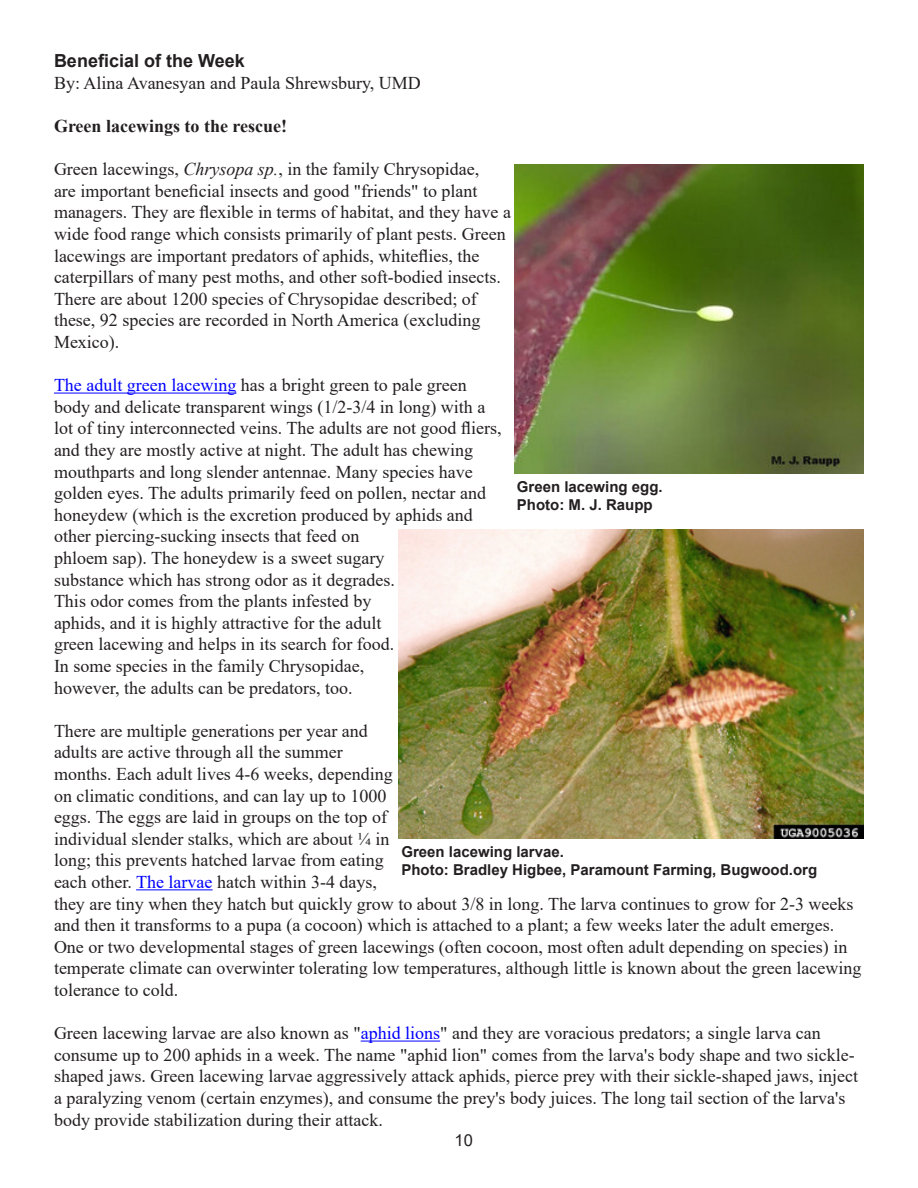
<style>
.page{position:relative;width:918px;height:1188px;background:#fff}
.page>*{position:absolute;margin:0;border:0;box-sizing:border-box;transform-origin:0 0}
.t1{font:18px/21.6px "Times New Roman";color:#231f20}
.t2{font:700 18px "Times New Roman";color:#231f20}
.Headline{font:700 18px "Arial";color:#231f20}
.t3{font:16.5px "Arial";color:#231f20}
.Photo_credit{font:700 15px "Arial";color:#231f20}
.s1{font-style:italic}
.s2{color:#00f}
</style>
<div class="page">
<hr style="left:54px;top:393px;width:182px;height:1px;background:#00f">
<hr style="left:136px;top:889px;width:77px;height:1px;background:#00f">
<hr style="left:361px;top:1041px;width:79px;height:1px;background:#00f">
<img style="left:514px;top:164px;width:350px;height:310px">
<img style="left:399px;top:530px;width:465px;height:309px">
<p class="Headline" style="left:54px;top:48px;width:192px">Beneficial of the Week</p>
<p class="t1" style="left:54px;top:71px;width:368px">By: Alina Avanesyan and Paula Shrewsbury, UMD</p>
<p class="t2" style="left:54px;top:113px;width:235px">Green lacewings to the rescue!</p>
<p class="t1" style="left:54px;top:158px;width:459px">Green lacewings, <span class="s1">Chrysopa sp.</span>, in the family Chrysopidae,<br>are important beneficial insects and good "friends" to plant managers. They are flexible in terms of habitat, and they have a wide food range which consists primarily of plant pests. Green lacewings are important predators of aphids, whiteflies, the caterpillars of many pest moths, and other soft-bodied insects.<br>There are about 1200 species of Chrysopidae described; of these, 92 species are recorded in North America (excluding Mexico).</p>
<p class="t1" style="left:54px;top:374px;width:449px"><span class="s2">The adult green lacewing</span> has a bright green to pale green body and delicate transparent wings (1/2-3/4 in long) with a lot of tiny interconnected veins. The adults are not good fliers, and they are mostly active at night. The adult has chewing mouthparts and long slender antennae. Many species have golden eyes. The adults primarily feed on pollen, nectar and honeydew (which is the excretion produced by aphids and other piercing-sucking insects that feed on<br>phloem sap). The honeydew is a sweet sugary<br>substance which has strong odor as it degrades.<br>This odor comes from the plants infested by<br>aphids, and it is highly attractive for the adult<br>green lacewing and helps in its search for food.<br>In some species in the family Chrysopidae,<br>however, the adults can be predators, too.</p>
<p class="t1" style="left:54px;top:719px;width:809px">There are multiple generations per year and<br>adults are active through all the summer<br>months. Each adult lives 4-6 weeks, depending<br>on climatic conditions, and can lay up to 1000<br>eggs. The eggs are laid in groups on the top of<br>individual slender stalks, which are about ¼ in<br>long; this prevents hatched larvae from eating<br>each other. <span class="s2">The larvae</span> hatch within 3-4 days,<br>they are tiny when they hatch but quickly grow to about 3/8 in long. The larva continues to grow for 2-3 weeks and then it transforms to a pupa (a cocoon) which is attached to a plant; a few weeks later the adult emerges.<br>One or two developmental stages of green lacewings (often cocoon, most often adult depending on species) in temperate climate can overwinter tolerating low temperatures, although little is known about the green lacewing tolerance to cold.</p>
<p class="t1" style="left:54px;top:1022px;width:806px">Green lacewing larvae are also known as "<span class="s2">aphid lions</span>" and they are voracious predators; a single larva can consume up to 200 aphids in a week. The name "aphid lion" comes from the larva's body shape and two sickle&shy;shaped jaws. Green lacewing larvae aggressively attack aphids, pierce prey with their sickle-shaped jaws, inject a paralyzing venom (certain enzymes), and consume the prey's body juices. The long tail section of the larva's body provide stabilization during their attack.</p>
<p class="Photo_credit" style="left:517px;top:476px;width:147px">Green lacewing egg.</p>
<p class="Photo_credit" style="left:517px;top:494px;width:137px">Photo: M. J. Raupp</p>
<p class="Photo_credit" style="left:401px;top:841px;width:164px">Green lacewing larvae.</p>
<p class="Photo_credit" style="left:401px;top:859px;width:417px">Photo: Bradley Higbee, Paramount Farming, Bugwood.org</p>
<p class="t3" style="left:455px;top:1129px;width:20px">10</p>
</div>
